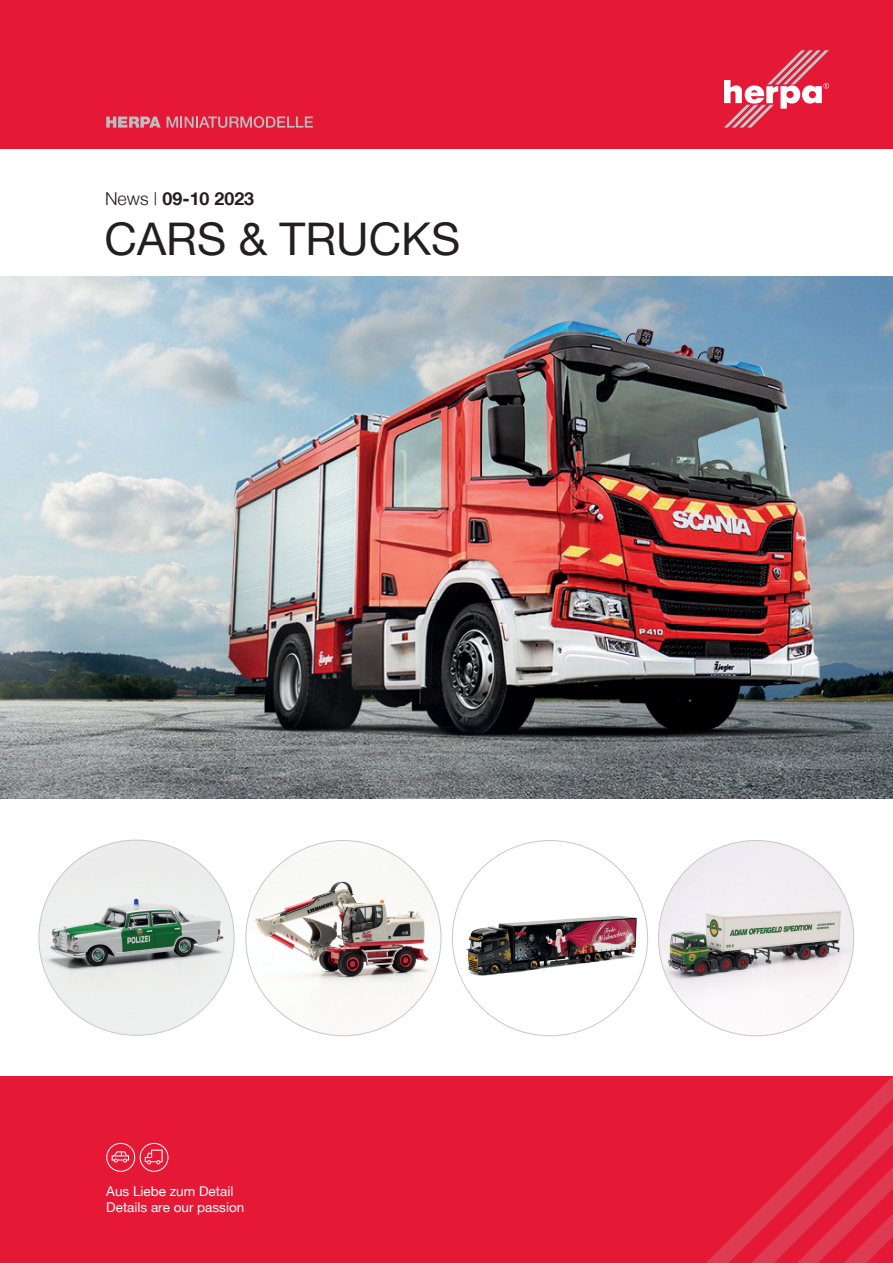
<style>
.page{position:relative;width:893px;height:1263px;background:#fff}
.page>*{position:absolute;margin:0;border:0;box-sizing:border-box;transform-origin:0 0}
.Dokumententitel{font:45px "Helvetica Neue";color:#231f20}
.Dokumententitel_Overline{font:700 17.85px "Helvetica Neue";color:#231f20}
.t1{font:13.5px/16.2px "Helvetica Neue";color:#fff}
.s1{font-weight:300}
</style>
<div class="page">
<div style="left:0;top:0;width:893px;height:149px;background:#e51836"></div>
<div style="left:0;top:1076px;width:893px;height:187px;background:#e51836"></div>
<svg style="left:706px;top:1076px;width:187px;height:187px"></svg>
<svg style="left:724px;top:50px;width:105px;height:78px"></svg>
<svg style="left:106px;top:117px;width:55px;height:11px"></svg>
<svg style="left:167px;top:116px;width:146px;height:12px"></svg>
<div style="left:106px;top:1143px;width:29px;height:29px;border:1px solid #fff;border-radius:50%"></div>
<svg style="left:112px;top:1151px;width:17px;height:11px"></svg>
<div style="left:140px;top:1143px;width:28px;height:29px;border:1px solid #fff;border-radius:50%"></div>
<svg style="left:145px;top:1150px;width:18px;height:14px"></svg>
<img style="left:0;top:276px;width:893px;height:523px">
<img style="left:39px;top:840px;width:195px;height:195px;border-radius:98px">
<img style="left:246px;top:840px;width:195px;height:196px;border-radius:98px">
<img style="left:455px;top:907px;width:193px;height:78px">
<img style="left:658px;top:840px;width:196px;height:195px;border-radius:96px">
<p class="Dokumententitel_Overline" style="left:105px;top:188px;width:151px"><span class="s1">News |</span> 09-10 2023</p>
<p class="Dokumententitel" style="left:105px;top:212px;width:357px">CARS &amp; TRUCKS</p>
<p class="t1" style="left:106px;top:1183px;width:140px">Aus Liebe zum Detail<br>Details are our passion</p>
</div>
